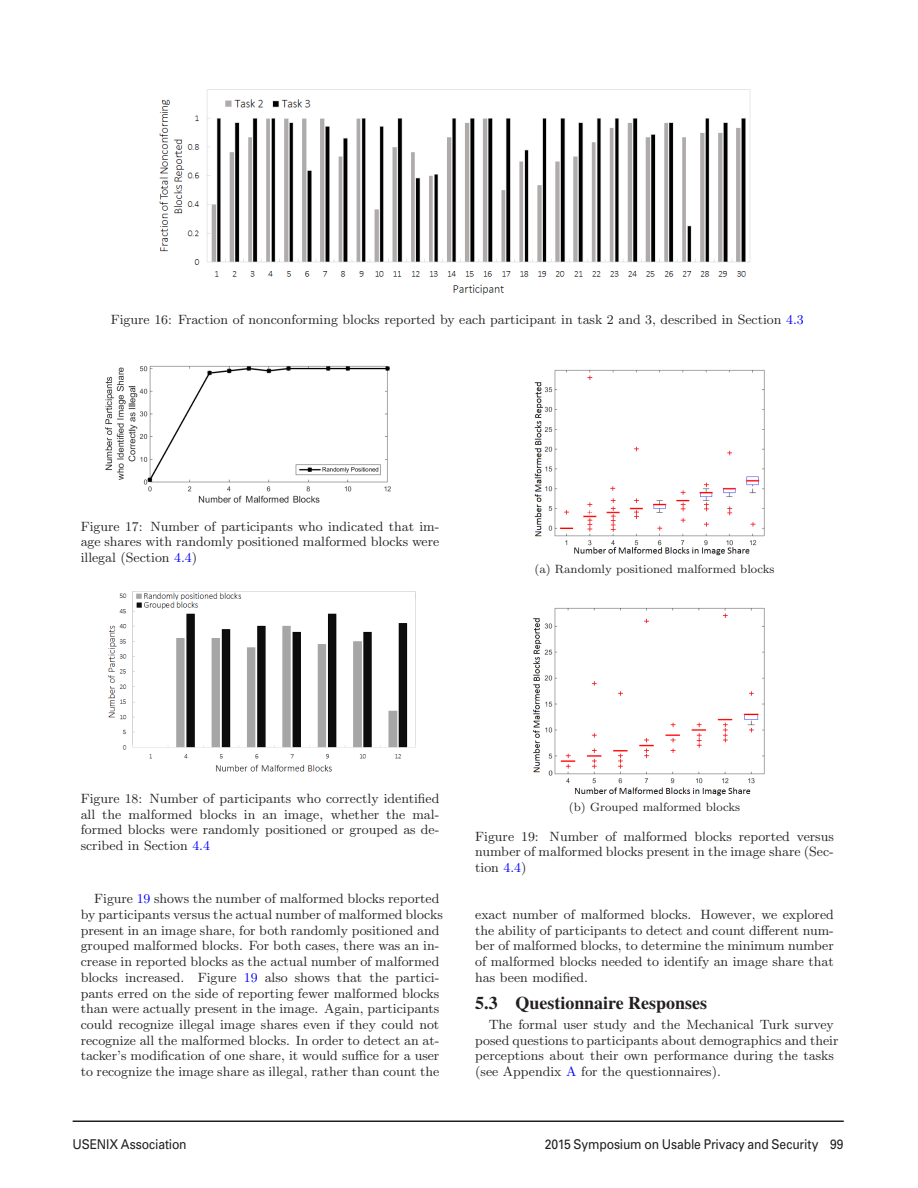
<style>
.page{position:relative;width:918px;height:1188px;background:#fff}
.page>*{position:absolute;margin:0;border:0;box-sizing:border-box;transform-origin:0 0}
.t1{font:500 18px "Nimbus Rom No 9 L";color:#231f20}
.t2{font:13.5px/15.8px "CMR9";color:#231f20;text-align:justify}
.t3{font:13.5px "Univers";letter-spacing:-.01em;color:#231f20;scale:.9 1}
.t4{font:12px "CMR8";color:#231f20}
.s1{color:#00f}
</style>
<div class="page">
<hr style="left:73px;top:1120px;width:771px;height:2px;background:#231f20">
<img style="left:159px;top:89px;width:592px;height:206px">
<img style="left:105px;top:365px;width:286px;height:138px">
<img style="left:107px;top:591px;width:309px;height:181px">
<img style="left:534px;top:369px;width:231px;height:187px">
<img style="left:533px;top:607px;width:232px;height:188px">
<p class="t2" style="left:111px;top:313px;width:694px">Figure 16: Fraction of nonconforming blocks reported by each participant in task 2 and 3, described in Section <span class="s1">4.3</span></p>
<p class="t2" style="left:81px;top:519px;width:360px">Figure 17: Number of participants who indicated that im&shy;age shares with randomly positioned malformed blocks were illegal (Section <span class="s1">4.4</span>)</p>
<p class="t4" style="left:534px;top:564px;width:242px">(a) Randomly positioned malformed blocks</p>
<p class="t2" style="left:81px;top:792px;width:360px">Figure 18: Number of participants who correctly identified all the malformed blocks in an image, whether the mal&shy;formed blocks were randomly positioned or grouped as de&shy;scribed in Section <span class="s1">4.4</span></p>
<p class="t2" style="left:81px;top:892px;width:364px;text-align:left;text-indent:13px">Figure <span class="s1">19</span> shows the number of malformed blocks reported by participants versus the actual number of malformed blocks present in an image share, for both randomly positioned and grouped malformed blocks. For both cases, there was an in&shy;crease in reported blocks as the actual number of malformed blocks increased. Figure <span class="s1">19</span> also shows that the partici&shy;pants erred on the side of reporting fewer malformed blocks than were actually present in the image. Again, participants could recognize illegal image shares even if they could not recognize all the malformed blocks. In order to detect an at&shy;tacker’s modification of one share, it would suffice for a user to recognize the image share as illegal, rather than count the</p>
<p class="t4" style="left:569px;top:802px;width:173px">(b) Grouped malformed blocks</p>
<p class="t2" style="left:475px;top:829px;width:360px">Figure 19: Number of malformed blocks reported versus number of malformed blocks present in the image share (Sec&shy;tion <span class="s1">4.4</span>)</p>
<p class="t2" style="left:475px;top:908px;width:360px">exact number of malformed blocks. However, we explored the ability of participants to detect and count different num&shy;ber of malformed blocks, to determine the minimum number of malformed blocks needed to identify an image share that has been modified.</p>
<h1 class="t1" style="left:475px;top:992px;width:233px">5.3 Questionnaire Responses</h1>
<p class="t2" style="left:475px;top:1018px;width:365px;text-align:left;text-indent:13px">The formal user study and the Mechanical Turk survey posed questions to participants about demographics and their perceptions about their own performance during the tasks (see Appendix <span class="s1">A</span> for the questionnaires).</p>
<p class="t3" style="left:73px;top:1136px;width:128px">USENIX Association</p>
<p class="t3" style="left:545px;top:1136px;width:333px">2015 Symposium on Usable Privacy and Security 99</p>
</div>
